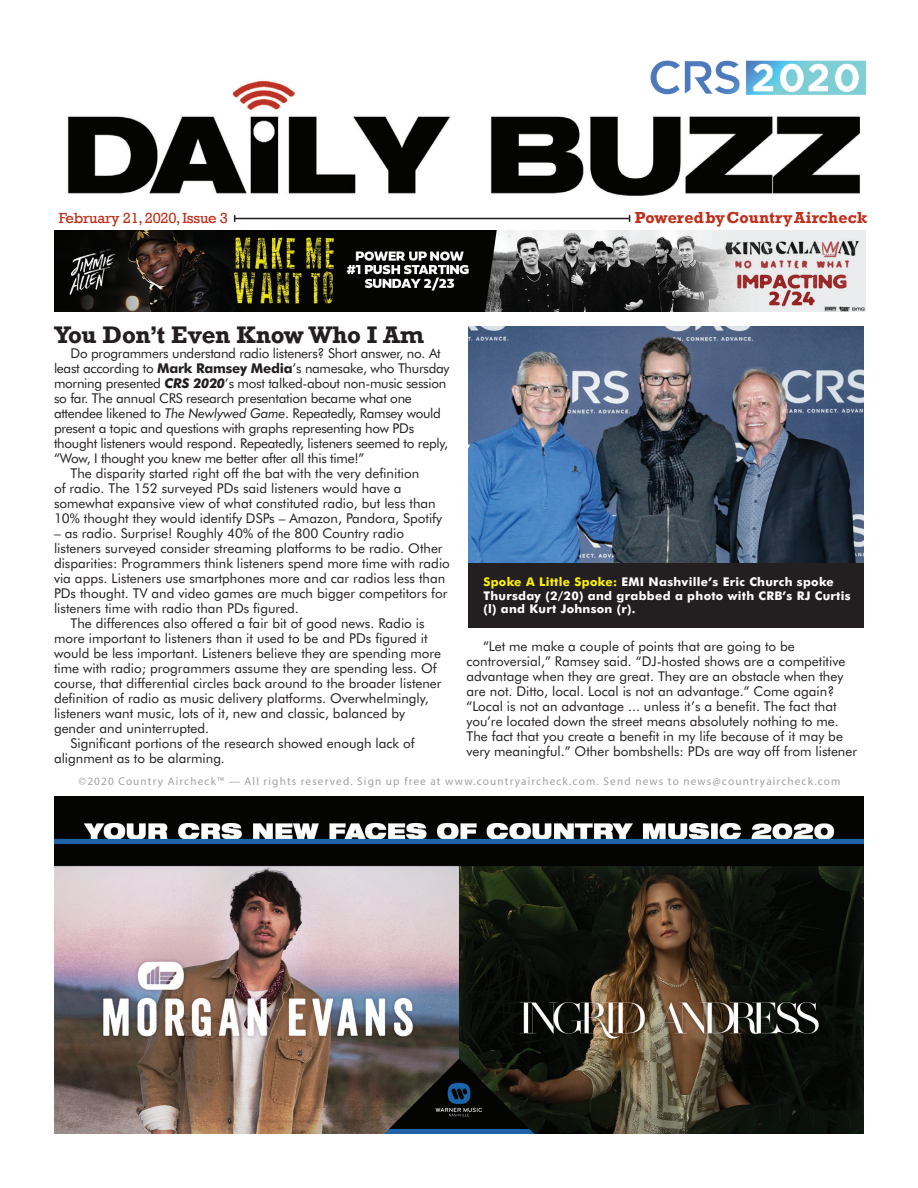
<style>
.page{position:relative;width:918px;height:1188px;background:#fff}
.page>*{position:absolute;margin:0;border:0;box-sizing:border-box;transform-origin:0 0}
.t1{font:700 22.5px "Rockwell";letter-spacing:-.015em;color:#231f20}
.t2{font:700 15px "Rockwell";letter-spacing:.015em;color:#c02d19}
.t3{font:15px "Rockwell";letter-spacing:-.02em;color:#c02d19}
.t4{font:13.5px/15px "Futura BT";color:#231f20}
.t5{font:13.5px "Futura BT";letter-spacing:-.02em;color:#231f20}
.t6{font:700 12px/13.5px "Futura BT";letter-spacing:.025em;color:#fff}
.t7{font:11.25px "Myriad Pro";letter-spacing:.1em;color:#a0a1a5}
.s1{font-weight:700}
.s2{font-weight:700;font-style:italic}
.s3{font-style:italic}
.s4{color:#fff101}
</style>
<div class="page">
<img style="left:54px;top:796px;width:810px;height:338px">
<hr style="left:235px;top:218px;width:395px;height:1px;background:#231f20">
<img style="left:67px;top:80px;width:794px;height:116px">
<div style="left:574px;top:97px;width:14px;height:6px;background:#fff"></div>
<img style="left:650px;top:60px;width:216px;height:38px">
<img style="left:468px;top:326px;width:396px;height:237px">
<div style="left:468px;top:563px;width:396px;height:64px;background:#231f20"></div>
<img style="left:54px;top:230px;width:812px;height:81px">
<p class="t3" style="left:59px;top:209px;width:171px">February 21, 2020, Issue 3</p>
<p class="t2" style="left:635px;top:207px;width:234px">Powered by Country Aircheck</p>
<h1 class="t1" style="left:54px;top:320px;width:372px">You Don’t Even Know Who I Am</h1>
<p class="t5" style="left:70px;top:345px;width:372px">Do programmers understand radio listeners? Short answer, no. At</p>
<p class="t5" style="left:54px;top:360px;width:397px">least according to <span class="s1">Mark Ramsey Media</span>’s namesake, who Thursday</p>
<p class="t5" style="left:54px;top:375px;width:394px">morning presented <span class="s2">CRS 2020</span>’s most talked-about non-music session</p>
<p class="t5" style="left:54px;top:390px;width:359px">so far. The annual CRS research presentation became what one</p>
<p class="t5" style="left:54px;top:405px;width:389px">attendee likened to <span class="s3">The Newlywed Game</span>. Repeatedly, Ramsey would</p>
<p class="t5" style="left:54px;top:420px;width:362px">present a topic and questions with graphs representing how PDs</p>
<p class="t5" style="left:54px;top:435px;width:395px">thought listeners would respond. Repeatedly, listeners seemed to reply,</p>
<p class="t5" style="left:54px;top:450px;width:312px">“Wow, I thought you knew me better after all this time!”</p>
<p class="t4" style="left:70px;top:466px;width:350px">The disparity started right off the bat with the very definition</p>
<p class="t4" style="left:54px;top:481px;width:349px">of radio. The 152 surveyed PDs said listeners would have a</p>
<p class="t4" style="left:54px;top:496px;width:383px">somewhat expansive view of what constituted radio, but less than</p>
<p class="t4" style="left:54px;top:511px;width:390px">10% thought they would identify DSPs – Amazon, Pandora, Spotify</p>
<p class="t4" style="left:54px;top:526px;width:352px">– as radio. Surprise! Roughly 40% of the 800 Country radio</p>
<p class="t4" style="left:54px;top:541px;width:390px">listeners surveyed consider streaming platforms to be radio. Other</p>
<p class="t4" style="left:54px;top:556px;width:398px">disparities: Programmers think listeners spend more time with radio</p>
<p class="t4" style="left:54px;top:571px;width:393px">via apps. Listeners use smartphones more and car radios less than</p>
<p class="t4" style="left:54px;top:586px;width:395px">PDs thought. TV and video games are much bigger competitors for</p>
<p class="t4" style="left:54px;top:601px;width:246px">listeners time with radio than PDs figured.</p>
<p class="t4" style="left:70px;top:616px;width:356px">The differences also offered a fair bit of good news. Radio is</p>
<p class="t4" style="left:54px;top:631px;width:375px">more important to listeners than it used to be and PDs figured it</p>
<p class="t4" style="left:54px;top:646px;width:389px">would be less important. Listeners believe they are spending more</p>
<p class="t4" style="left:54px;top:661px;width:384px">time with radio; programmers assume they are spending less. Of</p>
<p class="t4" style="left:54px;top:676px;width:389px">course, that differential circles back around to the broader listener</p>
<p class="t4" style="left:54px;top:691px;width:376px">definition of radio as music delivery platforms. Overwhelmingly,</p>
<p class="t4" style="left:54px;top:706px;width:353px">listeners want music, lots of it, new and classic, balanced by</p>
<p class="t4" style="left:54px;top:721px;width:157px">gender and uninterrupted.</p>
<p class="t4" style="left:70px;top:736px;width:346px">Significant portions of the research showed enough lack of</p>
<p class="t4" style="left:54px;top:751px;width:172px">alignment as to be alarming.</p>
<p class="t6" style="left:484px;top:575px;width:369px"><span class="s4">Spoke A Little Spoke:</span> EMI Nashville’s Eric Church spoke<br>Thursday (2/20) and grabbed a photo with CRB’s RJ Curtis (l) and Kurt Johnson (r).</p>
<p class="t4" style="left:467px;top:639px;width:392px;text-indent:16px">“Let me make a couple of points that are going to be controversial,” Ramsey said. “DJ-hosted shows are a competitive advantage when they are great. They are an obstacle when they are not. Ditto, local. Local is not an advantage.” Come again? “Local is not an advantage ... unless it’s a benefit. The fact that you’re located down the street means absolutely nothing to me.<br>The fact that you create a benefit in my life because of it may be very meaningful.” Other bombshells: PDs are way off from listener</p>
<p class="t7" style="left:79px;top:774px;width:763px">©2020 Country Aircheck™ — All rights reserved. Sign up free at www.countryaircheck.com. Send news to news@countryaircheck.com</p>
</div>
